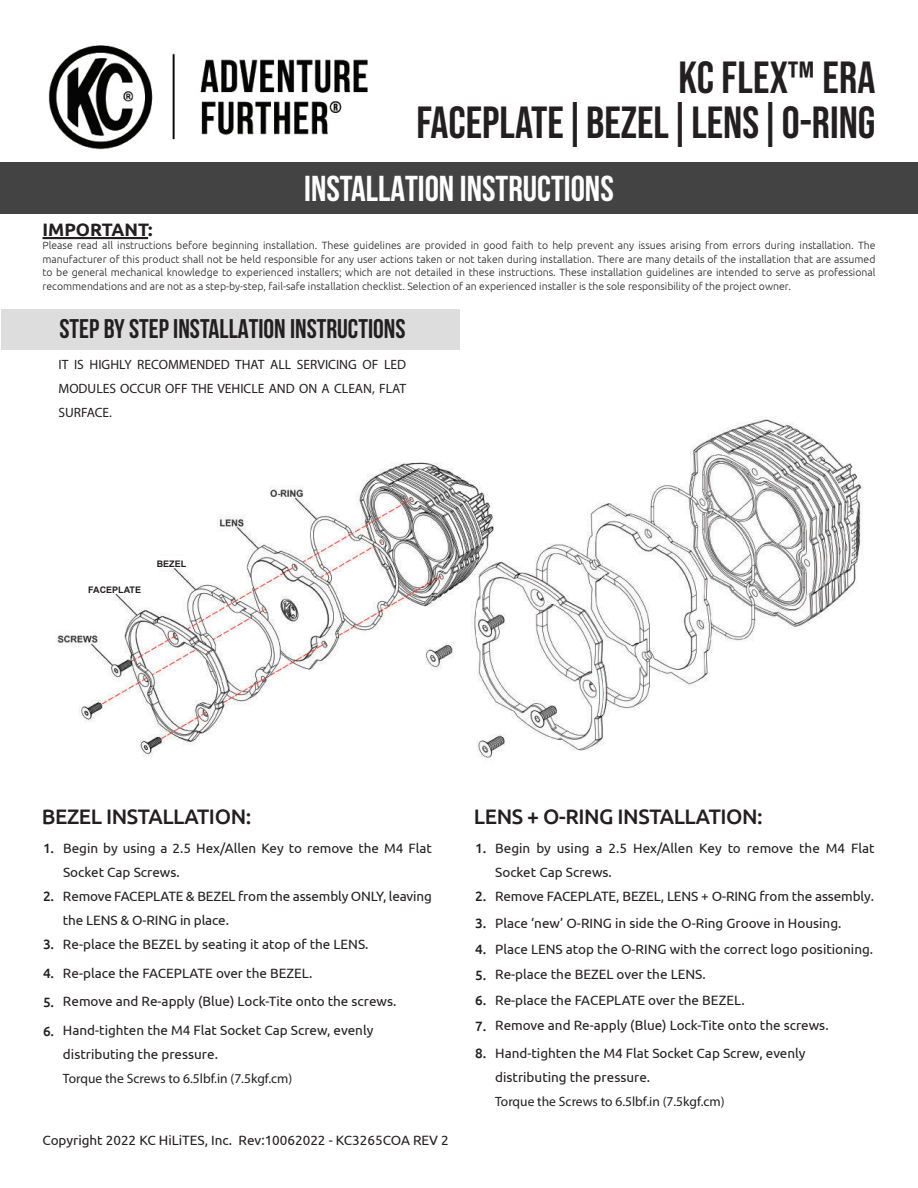
<style>
.page{position:relative;width:918px;height:1188px;background:#fff}
.page>*{position:absolute;margin:0;border:0;box-sizing:border-box;transform-origin:0 0}
.t1{font:45px/45px "Bebas Neue";color:#231f20;text-align:right}
.t2{font:700 36px "Bebas Neue";color:#fff}
.t3{font:700 27px "Bebas Neue";color:#231f20}
.t4{font:500 21px "Ubuntu";letter-spacing:-.02em;color:#231f20}
.t5{font:700 18px "Ubuntu";color:#231f20}
.t6{font:13.5px/24px "Ubuntu";color:#231f20}
.t7{font:13.5px/24px "Myriad Pro";color:#231f20;text-align:justify}
.t8{font:500 13.5px/26px "Ubuntu";color:#231f20}
.t9{font:300 10.5px/13.5px "Ubuntu";color:#231f20;text-align:justify}
.t10{font:700 9px "Arial";color:#231f20}
</style>
<div class="page">
<img style="left:48px;top:45px;width:320px;height:105px">
<div style="left:1px;top:309px;width:458px;height:41px;background:#ddddde"></div>
<img style="left:56px;top:419px;width:807px;height:340px">
<div style="left:147px;top:556px;width:41px;height:12px;background:#fff"></div>
<div style="left:85px;top:582px;width:42px;height:12px;background:#fff"></div>
<div style="left:1px;top:162px;width:917px;height:52px;background:#434343"></div>
<hr style="left:43px;top:237px;width:105px;height:2px;background:#231f20">
<h1 class="t1" style="left:416px;top:57px;width:460px">KC FLEX™ ERA<br>FACEPLATE|BEZEL|LENS|O-RING</h1>
<h2 class="t2" style="left:304px;top:167px;width:311px">INSTALLATION INSTRUCTIONS</h2>
<h3 class="t5" style="left:43px;top:219px;width:112px">IMPORTANT:</h3>
<p class="t9" style="left:43px;top:240px;width:835px">Please read all instructions before beginning installation. These guidelines are provided in good faith to help prevent any issues arising from errors during installation. The manufacturer of this product shall not be held responsible for any user actions taken or not taken during installation. There are many details of the installation that are assumed to be general mechanical knowledge to experienced installers; which are not detailed in these instructions. These installation guidelines are intended to serve as professional recommendations and are not as a step-by-step, fail-safe installation checklist. Selection of an experienced installer is the sole responsibility of the project owner.</p>
<h3 class="t3" style="left:60px;top:313px;width:347px">STEP BY STEP INSTALLATION INSTRUCTIONS</h3>
<p class="t7" style="left:58px;top:354px;width:349px">IT IS HIGHLY RECOMMENDED THAT ALL SERVICING OF LED MODULES OCCUR OFF THE VEHICLE AND ON A CLEAN, FLAT SURFACE.</p>
<p class="t10" style="left:88px;top:585px;width:54px">FACEPLATE</p>
<p class="t10" style="left:157px;top:558px;width:31px">BEZEL</p>
<h3 class="t4" style="left:42px;top:804px;width:211px">BEZEL INSTALLATION:</h3>
<h3 class="t4" style="left:474px;top:804px;width:290px">LENS + O-RING INSTALLATION:</h3>
<p class="t6" style="left:63px;top:837px;width:371px">Begin by using a 2.5 Hex/Allen Key to remove the M4 Flat<br>Socket Cap Screws.</p>
<p class="t6" style="left:495px;top:837px;width:381px">Begin by using a 2.5 Hex/Allen Key to remove the M4 Flat<br>Socket Cap Screws.</p>
<p class="t6" style="left:63px;top:885px;width:370px">Remove FACEPLATE &amp; BEZEL from the assembly ONLY, leaving the LENS &amp; O-RING in place.</p>
<p class="t6" style="left:495px;top:885px;width:380px">Remove FACEPLATE, BEZEL, LENS + O-RING from the assembly.</p>
<p class="t6" style="left:63px;top:933px;width:307px">Re-place the BEZEL by seating it atop of the LENS.</p>
<p class="t8" style="left:43px;top:835px;width:12px">1.</p>
<p class="t8" style="left:475px;top:835px;width:12px">1.</p>
<p class="t8" style="left:43px;top:884px;width:12px">2.</p>
<p class="t8" style="left:475px;top:884px;width:12px">2.</p>
<p class="t8" style="left:43px;top:932px;width:12px">3.</p>
<p class="t6" style="left:495px;top:911px;width:380px;line-height:26px">Place ‘new’ O-RING in side the O-Ring Groove in Housing.<br>Place LENS atop the O-RING with the correct logo positioning.</p>
<p class="t8" style="left:475px;top:911px;width:12px">3.<br>4.</p>
<p class="t8" style="left:43px;top:959px;width:12px;line-height:28.5px">4.<br>5.</p>
<p class="t6" style="left:63px;top:959px;width:335px;line-height:28.5px">Re-place the FACEPLATE over the BEZEL.<br>Remove and Re-apply (Blue) Lock-Tite onto the screws.</p>
<p class="t8" style="left:475px;top:962px;width:12px">5.</p>
<p class="t8" style="left:475px;top:988px;width:12px">6.</p>
<p class="t6" style="left:495px;top:963px;width:212px">Re-place the BEZEL over the LENS.</p>
<p class="t6" style="left:495px;top:989px;width:251px">Re-place the FACEPLATE over the BEZEL.</p>
<p class="t8" style="left:43px;top:1018px;width:12px">6.</p>
<p class="t6" style="left:63px;top:1019px;width:312px">Hand-tighten the M4 Flat Socket Cap Screw, evenly distributing the pressure.</p>
<p class="t7" style="left:63px;top:1068px;width:231px">Torque the Screws to 6.5lbf.in (7.5kgf.cm)</p>
<p class="t8" style="left:475px;top:1013px;width:12px">7.</p>
<p class="t8" style="left:475px;top:1041px;width:12px">8.</p>
<p class="t6" style="left:495px;top:1014px;width:335px">Remove and Re-apply (Blue) Lock-Tite onto the screws.</p>
<p class="t6" style="left:495px;top:1042px;width:312px">Hand-tighten the M4 Flat Socket Cap Screw, evenly distributing the pressure.</p>
<p class="t7" style="left:495px;top:1090px;width:231px">Torque the Screws to 6.5lbf.in (7.5kgf.cm)</p>
<p class="t6" style="left:43px;top:1129px;width:408px">Copyright 2022 KC HiLiTES, Inc. Rev:10062022 - KC3265COA REV 2</p>
</div>
